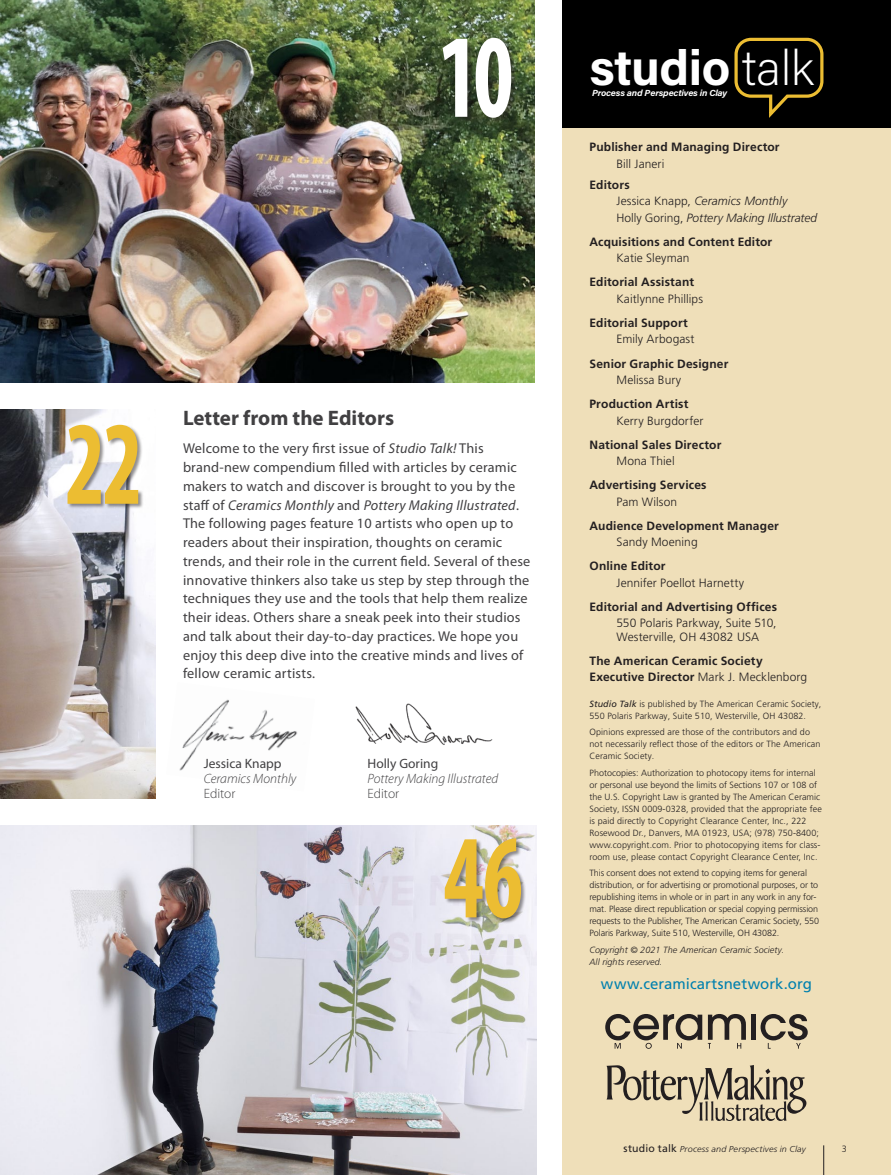
<style>
.page{position:relative;width:891px;height:1175px;background:#fff}
.page>*{position:absolute;margin:0;border:0;box-sizing:border-box;transform-origin:0 0}
.Section_Heads{font:700 condensed 120px "Myriad Pro";color:#ecbd32;scale:.78 1}
.Section_Heads-2{font:700 condensed 120px "Myriad Pro";color:#fff;scale:.78 1}
.t1{font:700 49.35px "Acumin Pro";letter-spacing:-.01em;color:#fff}
.TOC_Feature_Title{font:700 21px "Myriad Pro";color:#414042}
.Masthead_Web{font:15px "Frutiger LT Pro";letter-spacing:.005em;color:#0080ae}
.TOC_Blurb{font:14.25px/18.8px "Myriad Pro";letter-spacing:.015em;color:#414042}
.TOC_Blurb-2{font:italic 300 13.5px "Myriad Pro";color:#414042}
.TOC_Blurb-3{font:13.5px "Myriad Pro";color:#414042}
.TOC_Blurb-4{font:300 13.5px "Myriad Pro";color:#414042}
.Masthead_Body{font:700 12px "Frutiger LT Pro";letter-spacing:.015em;color:#231f20}
.Masthead_Body-2{font:300 12px/13.5px "Frutiger LT Pro";letter-spacing:.005em;color:#231f20}
.Masthead_Body-3{font:italic 300 12px "Frutiger LT Pro";letter-spacing:.005em;color:#231f20}
.t2{font:300 9.15px "Frutiger LT Pro";color:#231f20}
.Masthead_Copyright{font:300 9px/12px "Frutiger LT Pro";color:#231f20}
.Masthead_Copyright-2{font:italic 300 9px/12px "Frutiger LT Pro";letter-spacing:.01em;color:#231f20}
.t3{font:italic 700 8.85px "Acumin Pro";letter-spacing:-.02em;color:#fff;scale:1.06 1}
.Folio_CM_Right{font:italic 300 8.55px "Frutiger LT Pro";letter-spacing:.015em;color:#231f20;scale:1.06 1}
.s1{font-weight:200}
.s2{font-style:italic}
.s3{font-style:normal}
.s4{font-weight:300}
.s5{font-weight:400;font-style:italic}
.s6{font-weight:400;font-style:normal;font-size:10.5px}
</style>
<div class="page">
<div style="left:562px;top:127px;width:329px;height:1047px;background:#efdfb9"></div>
<img style="left:0;top:0;width:535px;height:382px">
<img style="left:0;top:825px;width:536px;height:349px">
<div style="left:445px;top:838px;width:82px;height:86px;background:#231f20;opacity:.5"></div>
<div style="left:443px;top:37px;width:74px;height:87px;background:#231f20;opacity:.5"></div>
<div style="left:562px;top:0;width:329px;height:127px;background:#000"></div>
<svg style="left:734px;top:37px;width:90px;height:81px"></svg>
<svg style="left:823px;top:1145px;width:1px;height:29px"></svg>
<svg style="left:607px;top:1065px;width:199px;height:56px"></svg>
<svg style="left:605px;top:1014px;width:203px;height:34px"></svg>
<img style="left:0;top:409px;width:156px;height:389px">
<div style="left:68px;top:425px;width:76px;height:84px;background:#231f20;opacity:.5"></div>
<img style="left:179px;top:699px;width:119px;height:72px">
<img style="left:355px;top:703px;width:138px;height:42px">
<p class="Section_Heads" style="left:65px;top:389px;width:101px">22</p>
<p class="Section_Heads-2" style="left:438px;top:2px;width:98px">10</p>
<p class="t1" style="left:590px;top:33px;width:226px">studio <span class="s1">talk</span></p>
<p class="t3" style="left:592px;top:86px;width:129px">Process and Perspectives in Clay</p>
<p class="TOC_Feature_Title" style="left:183px;top:404px;width:213px">Letter from the Editors</p>
<p class="TOC_Blurb" style="left:183px;top:439px;width:349px">Welcome to the very first issue of <span class="s2">Studio Talk!</span> This brand-new compendium filled with articles by ceramic makers to watch and discover is brought to you by the staff of <span class="s2">Ceramics Monthly</span> and <span class="s2">Pottery Making Illustrated</span>.<br>The following pages feature 10 artists who open up to readers about their inspiration, thoughts on ceramic trends, and their role in the current field. Several of these innovative thinkers also take us step by step through the techniques they use and the tools that help them realize their ideas. Others share a sneak peek into their studios and talk about their day-to-day practices. We hope you enjoy this deep dive into the creative minds and lives of fellow ceramic artists.</p>
<p class="TOC_Blurb-3" style="left:204px;top:755px;width:79px">Jessica Knapp</p>
<p class="TOC_Blurb-2" style="left:204px;top:770px;width:94px">Ceramics Monthly</p>
<p class="TOC_Blurb-4" style="left:204px;top:785px;width:33px">Editor</p>
<p class="TOC_Blurb-3" style="left:368px;top:755px;width:72px">Holly Goring</p>
<p class="TOC_Blurb-2" style="left:368px;top:770px;width:132px">Pottery Making Illustrated</p>
<p class="TOC_Blurb-4" style="left:368px;top:785px;width:33px">Editor</p>
<p class="Section_Heads" style="left:444px;top:802px;width:103px">46</p>
<p class="Masthead_Body" style="left:590px;top:140px;width:192px">Publisher and Managing Director</p>
<p class="Masthead_Body-2" style="left:616px;top:157px;width:49px">Bill Janeri</p>
<p class="Masthead_Body" style="left:590px;top:178px;width:42px">Editors</p>
<p class="Masthead_Body-3" style="left:616px;top:194px;width:172px"><span class="s3">Jessica Knapp,</span> Ceramics Monthly</p>
<p class="Masthead_Body-3" style="left:616px;top:211px;width:202px"><span class="s3">Holly Goring,</span> Pottery Making Illustrated</p>
<p class="Masthead_Body" style="left:590px;top:235px;width:184px">Acquisitions and Content Editor</p>
<p class="Masthead_Body-2" style="left:616px;top:252px;width:74px">Katie Sleyman</p>
<p class="Masthead_Body" style="left:590px;top:275px;width:106px">Editorial Assistant</p>
<p class="Masthead_Body-2" style="left:616px;top:292px;width:88px">Kaitlynne Phillips</p>
<p class="Masthead_Body" style="left:590px;top:316px;width:100px">Editorial Support</p>
<p class="Masthead_Body-2" style="left:616px;top:333px;width:79px">Emily Arbogast</p>
<p class="Masthead_Body" style="left:590px;top:356px;width:140px">Senior Graphic Designer</p>
<p class="Masthead_Body-2" style="left:616px;top:373px;width:66px">Melissa Bury</p>
<p class="Masthead_Body" style="left:590px;top:397px;width:100px">Production Artist</p>
<p class="Masthead_Body-2" style="left:616px;top:414px;width:88px">Kerry Burgdorfer</p>
<p class="Masthead_Body" style="left:590px;top:437px;width:133px">National Sales Director</p>
<p class="Masthead_Body-2" style="left:616px;top:454px;width:60px">Mona Thiel</p>
<p class="Masthead_Body" style="left:590px;top:478px;width:119px">Advertising Services</p>
<p class="Masthead_Body-2" style="left:616px;top:495px;width:62px">Pam Wilson</p>
<p class="Masthead_Body" style="left:590px;top:518px;width:191px">Audience Development Manager</p>
<p class="Masthead_Body-2" style="left:616px;top:535px;width:83px">Sandy Moening</p>
<p class="Masthead_Body" style="left:590px;top:559px;width:78px">Online Editor</p>
<p class="Masthead_Body-2" style="left:616px;top:576px;width:129px">Jennifer Poellot Harnetty</p>
<p class="Masthead_Body" style="left:590px;top:599px;width:189px">Editorial and Advertising Offices</p>
<p class="Masthead_Body-2" style="left:616px;top:616px;width:162px">550 Polaris Parkway, Suite 510,<br>Westerville, OH 43082 USA</p>
<p class="Masthead_Body" style="left:590px;top:653px;width:175px">The American Ceramic Society</p>
<p class="Masthead_Body" style="left:590px;top:670px;width:219px">Executive Director <span class="s4">Mark J. Mecklenborg</span></p>
<p class="Masthead_Copyright" style="left:590px;top:697px;width:233px"><span class="s5">Studio Talk</span> is published by The American Ceramic Society,<br>550 Polaris Parkway, Suite 510, Westerville, OH 43082.</p>
<p class="Masthead_Copyright" style="left:590px;top:726px;width:233px">Opinions expressed are those of the contributors and do not necessarily reflect those of the editors or The American<br>Ceramic Society.</p>
<p class="Masthead_Copyright" style="left:590px;top:766px;width:234px">Photocopies: Authorization to photocopy items for internal or personal use beyond the limits of Sections 107 or 108 of the U.S. Copyright Law is granted by The American Ceramic Society, ISSN 0009-0328, provided that the appropriate fee is paid directly to Copyright Clearance Center, Inc., 222<br>Rosewood Dr., Danvers, MA 01923, USA; (978) 750-8400; www.copyright.com. Prior to photocopying items for class&shy;room use, please contact Copyright Clearance Center, Inc.</p>
<p class="Masthead_Copyright" style="left:590px;top:867px;width:231px">This consent does not extend to copying items for general distribution, or for advertising or promotional purposes, or to republishing items in whole or in part in any work in any for&shy;mat. Please direct republication or special copying permission requests to the Publisher, The American Ceramic Society, 550<br>Polaris Parkway, Suite 510, Westerville, OH 43082.</p>
<p class="Masthead_Copyright-2" style="left:590px;top:943px;width:196px">Copyright © 2021 The American Ceramic Society.<br>All rights reserved.</p>
<p class="Masthead_Web" style="left:601px;top:974px;width:213px">www.ceramicartsnetwork.org</p>
<p class="Folio_CM_Right" style="left:624px;top:1144px;width:173px"><span class="s6">studio talk</span> Process and Perspectives in Clay</p>
<p class="t2" style="left:842px;top:1143px;width:7px">3</p>
</div>
